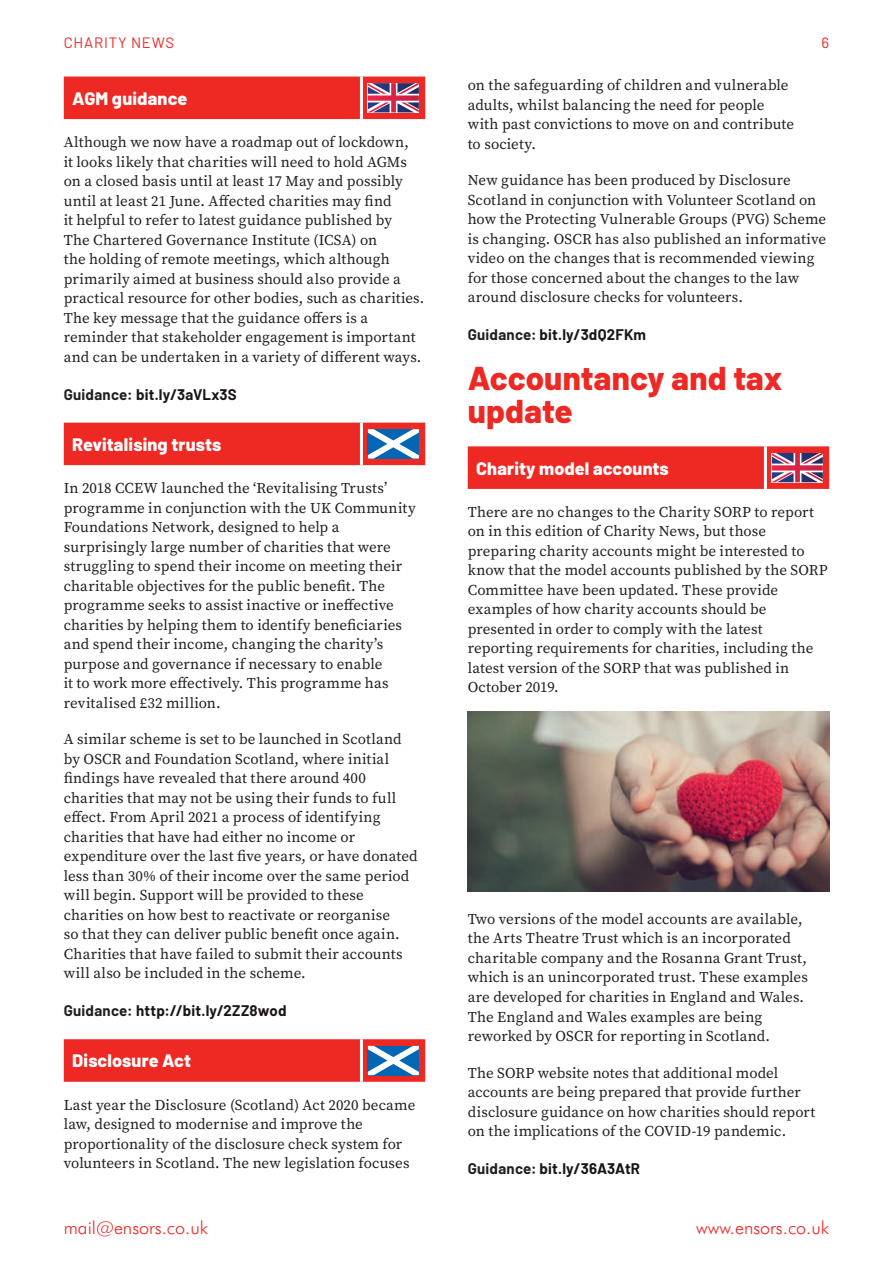
<style>
.page{position:relative;width:893px;height:1263px;background:#fff}
.page>*{position:absolute;margin:0;border:0;box-sizing:border-box;transform-origin:0 0}
.t1{font:800 33px/33px "Barlow";letter-spacing:.005em;color:#ee2823}
.t2{font:800 18px "Barlow";letter-spacing:.005em;color:#fff}
.t3{font:300 18px "Futura BT";color:#ee2823}
.t4{font:15px/19.5px "Source Serif Pro";letter-spacing:.005em;color:#231f20}
.t5{font:700 15px "Barlow";letter-spacing:.015em;color:#1b151b}
.t6{font:15px "Barlow";letter-spacing:.05em;color:#ee2823}
.s1{color:#231f20}
</style>
<div class="page">
<svg style="left:64px;top:77px;width:361px;height:42px;background:#e73130"></svg>
<svg style="left:64px;top:423px;width:361px;height:42px;background:#e03636"></svg>
<svg style="left:64px;top:1039px;width:361px;height:43px;background:#e03838"></svg>
<svg style="left:468px;top:446px;width:361px;height:43px;background:#e73332"></svg>
<img style="left:468px;top:712px;width:361px;height:180px">
<p class="t6" style="left:64px;top:32px;width:112px">CHARITY NEWS</p>
<p class="t6" style="left:821px;top:32px;width:9px">6</p>
<p class="t2" style="left:72px;top:85px;width:117px">AGM guidance</p>
<p class="t4" style="left:64px;top:132px;width:362px">Although we now have a roadmap out of lockdown,<br>it looks likely that charities will need to hold AGMs on a closed basis until at least 17 May and possibly until at least 21 June. Affected charities may find<br>it helpful to refer to latest guidance published by<br>The Chartered Governance Institute (ICSA) on<br>the holding of remote meetings, which although primarily aimed at business should also provide a practical resource for other bodies, such as charities.<br>The key message that the guidance offers is a reminder that stakeholder engagement is important and can be undertaken in a variety of different ways.</p>
<p class="t5" style="left:64px;top:383px;width:174px"><span class="s1">Guidance:</span> bit.ly/3aVLx3S</p>
<p class="t2" style="left:72px;top:431px;width:150px">Revitalising trusts</p>
<p class="t4" style="left:64px;top:478px;width:353px">In 2018 CCEW launched the ‘Revitalising Trusts’ programme in conjunction with the UK Community Foundations Network, designed to help a surprisingly large number of charities that were struggling to spend their income on meeting their charitable objectives for the public benefit. The programme seeks to assist inactive or ineffective charities by helping them to identify beneficiaries and spend their income, changing the charity’s purpose and governance if necessary to enable<br>it to work more effectively. This programme has revitalised £32 million.</p>
<p class="t4" style="left:64px;top:729px;width:355px">A similar scheme is set to be launched in Scotland by OSCR and Foundation Scotland, where initial findings have revealed that there around 400 charities that may not be using their funds to full effect. From April 2021 a process of identifying charities that have had either no income or expenditure over the last five years, or have donated less than 30% of their income over the same period will begin. Support will be provided to these charities on how best to reactivate or reorganise<br>so that they can deliver public benefit once again.<br>Charities that have failed to submit their accounts will also be included in the scheme.</p>
<p class="t5" style="left:64px;top:1000px;width:224px"><span class="s1">Guidance:</span> http://bit.ly/2ZZ8wod</p>
<p class="t2" style="left:72px;top:1047px;width:120px">Disclosure Act</p>
<p class="t4" style="left:64px;top:1095px;width:353px">Last year the Disclosure (Scotland) Act 2020 became law, designed to modernise and improve the proportionality of the disclosure check system for volunteers in Scotland. The new legislation focuses</p>
<p class="t4" style="left:468px;top:76px;width:328px">on the safeguarding of children and vulnerable adults, whilst balancing the need for people with past convictions to move on and contribute to society.</p>
<p class="t4" style="left:468px;top:171px;width:360px">New guidance has been produced by Disclosure Scotland in conjunction with Volunteer Scotland on how the Protecting Vulnerable Groups (PVG) Scheme is changing. OSCR has also published an informative video on the changes that is recommended viewing for those concerned about the changes to the law around disclosure checks for volunteers.</p>
<p class="t5" style="left:468px;top:324px;width:180px"><span class="s1">Guidance:</span> bit.ly/3dQ2FKm</p>
<h1 class="t1" style="left:468px;top:360px;width:316px">Accountancy and tax update</h1>
<p class="t2" style="left:476px;top:455px;width:194px">Charity model accounts</p>
<p class="t4" style="left:468px;top:502px;width:361px">There are no changes to the Charity SORP to report on in this edition of Charity News, but those preparing charity accounts might be interested to know that the model accounts published by the SORP Committee have been updated. These provide examples of how charity accounts should be presented in order to comply with the latest reporting requirements for charities, including the latest version of the SORP that was published in October 2019.</p>
<p class="t4" style="left:468px;top:909px;width:342px">Two versions of the model accounts are available, the Arts Theatre Trust which is an incorporated charitable company and the Rosanna Grant Trust, which is an unincorporated trust. These examples are developed for charities in England and Wales.<br>The England and Wales examples are being reworked by OSCR for reporting in Scotland.</p>
<p class="t4" style="left:468px;top:1063px;width:349px">The SORP website notes that additional model accounts are being prepared that provide further disclosure guidance on how charities should report on the implications of the COVID-19 pandemic.</p>
<p class="t5" style="left:468px;top:1157px;width:174px"><span class="s1">Guidance:</span> bit.ly/36A3AtR</p>
<p class="t3" style="left:64px;top:1216px;width:146px">mail@ensors.co.uk</p>
<p class="t3" style="left:696px;top:1216px;width:134px">www.ensors.co.uk</p>
</div>
